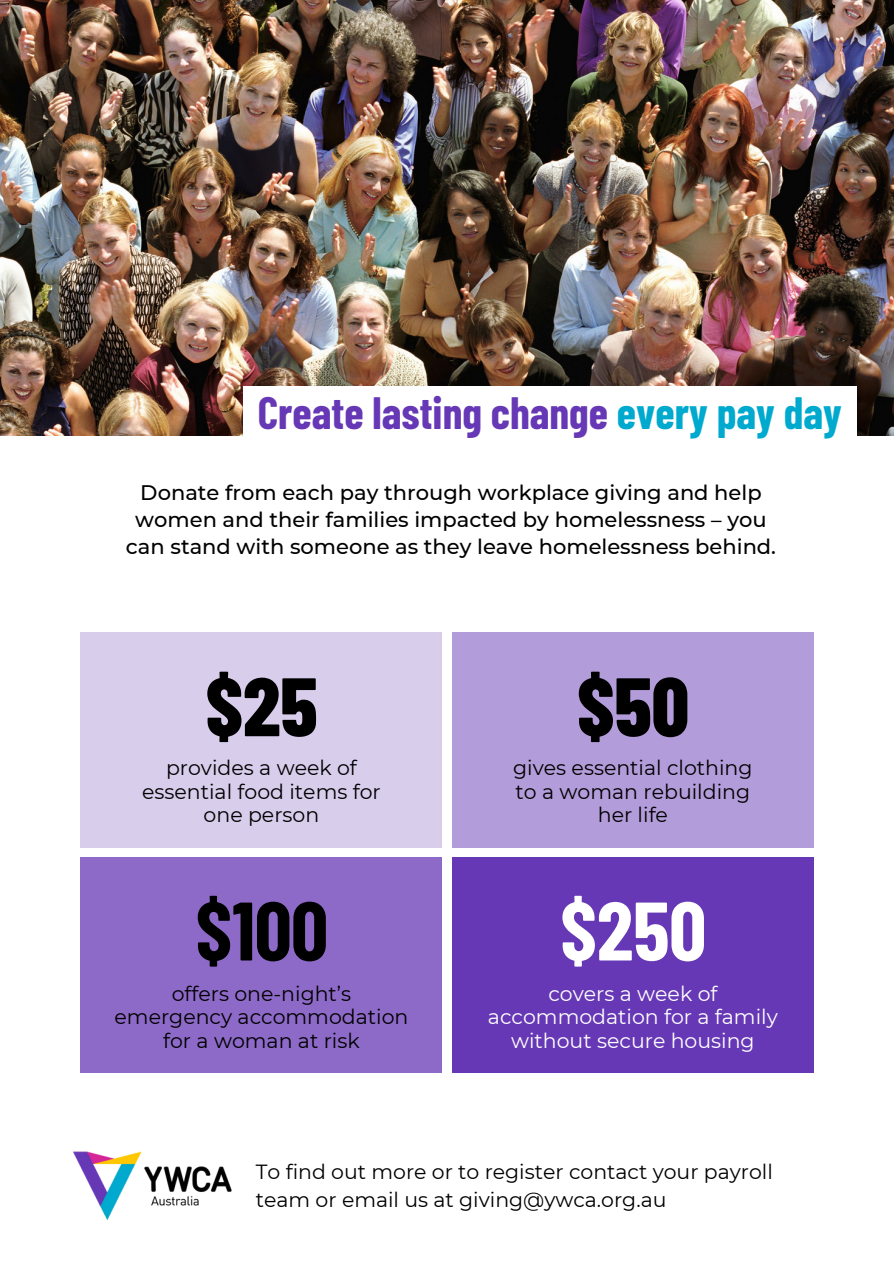
<style>
.page{position:relative;width:894px;height:1264px;background:#fff}
.page>*{position:absolute;margin:0;border:0;box-sizing:border-box;transform-origin:0 0}
.t1{font:800 82.65px "Barlow Condensed";color:#000}
.t2{font:700 82.65px "Barlow Condensed";color:#000}
.t3{font:700 82.65px "Barlow Condensed";color:#fff}
.t4{font:700 44.25px "Barlow Condensed";color:#6638b6}
.t5{font:500 21px/27px "Montserrat";color:#000;text-align:center}
.t6{font:20.4px/23.4px "Montserrat";color:#000;text-align:center}
.t7{font:20.4px/23.4px "Montserrat";color:#fff;text-align:center}
.s1{color:#00a9ce}
</style>
<div class="page">
<img style="left:0;top:0;width:893px;height:436px">
<div style="left:243px;top:385px;width:613px;height:59px;background:#fff"></div>
<img style="left:73px;top:1151px;width:159px;height:69px">
<div style="left:80px;top:632px;width:362px;height:215px;background:#d9cdec"></div>
<div style="left:452px;top:632px;width:361px;height:215px;background:#b39cda"></div>
<div style="left:80px;top:857px;width:362px;height:215px;background:#8d6ac8"></div>
<div style="left:452px;top:857px;width:361px;height:215px;background:#6638b6"></div>
<p class="t4" style="left:257px;top:384px;width:585px">Create lasting change <span class="s1">every pay day</span></p>
<p class="t5" style="left:126px;top:479px;width:651px">Donate from each pay through workplace giving and help women and their families impacted by homelessness – you can stand with someone as they leave homelessness behind.</p>
<p class="t1" style="left:205px;top:653px;width:114px">$25</p>
<p class="t6" style="left:142px;top:756px;width:240px">provides a week of essential food items for one person</p>
<p class="t2" style="left:195px;top:877px;width:134px">$100</p>
<p class="t6" style="left:114px;top:982px;width:295px">offers one-night’s emergency accommodation for a woman at risk</p>
<p class="t1" style="left:576px;top:653px;width:114px">$50</p>
<p class="t6" style="left:513px;top:756px;width:241px">gives essential clothing to a woman rebuilding her life</p>
<p class="t3" style="left:559px;top:877px;width:147px">$250</p>
<p class="t7" style="left:488px;top:982px;width:291px">covers a week of accommodation for a family without secure housing</p>
<p class="t6" style="left:256px;top:1157px;width:518px;line-height:28.2px;text-align:left">To find out more or to register contact your payroll team or email us at giving@ywca.org.au</p>
</div>
